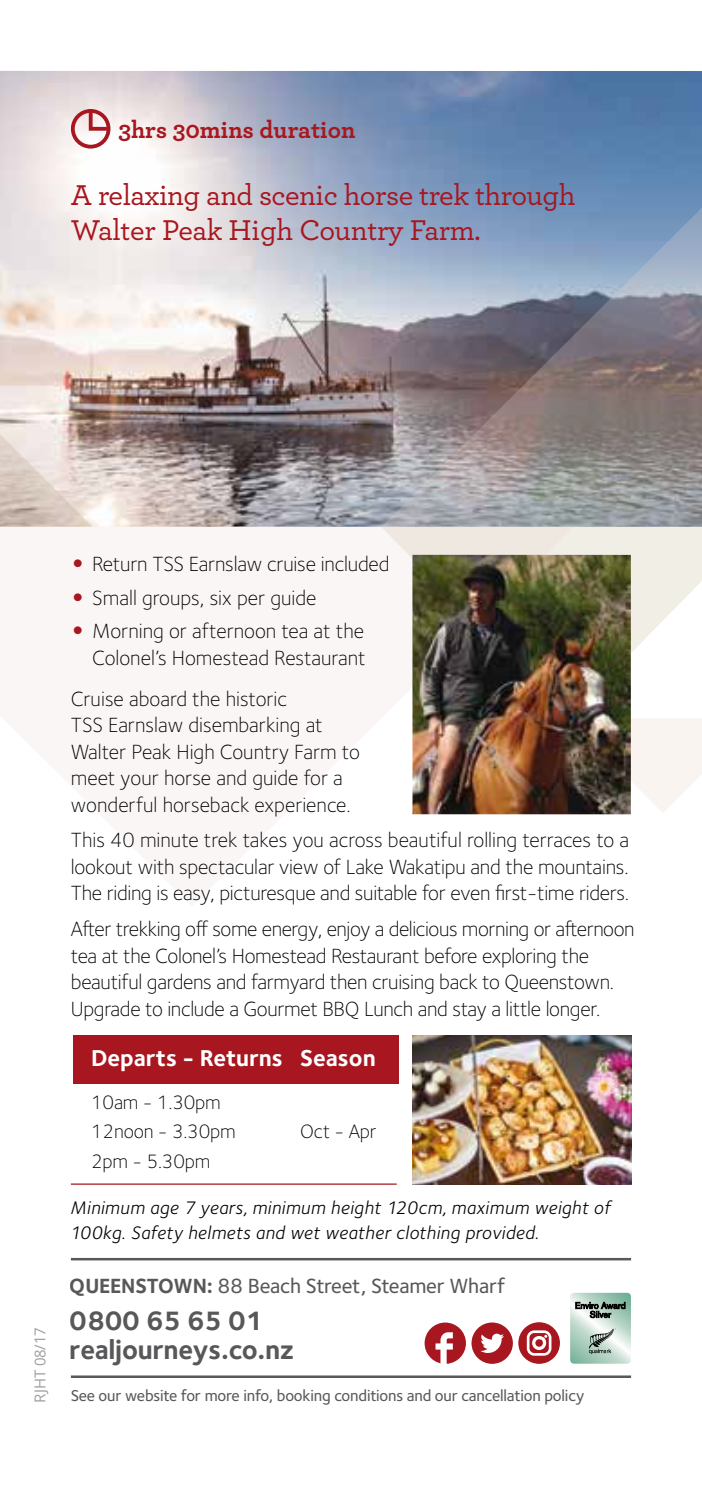
<style>
.page{position:relative;width:702px;height:1489px;background:#fff}
.page>*{position:absolute;margin:0;border:0;box-sizing:border-box;transform-origin:0 0}
.t1{font:500 30px/35px "Archer Pro";letter-spacing:-.015em;color:#a8161f}
.t2{font:700 27.5px/28.8px "Foundry Sterling OT3";letter-spacing:-.01em;color:#58585a}
.t3{font:700 25px "Archer Pro";color:#a8161f}
.t4{font:700 23.75px "Foundry Sterling OT3";letter-spacing:-.005em;color:#fff}
.t5{font:300 21.25px/26.5px "Foundry Sterling OT3";letter-spacing:-.015em;color:#000}
.t6{font:500 21.25px "Foundry Sterling OT3";letter-spacing:-.01em;color:#58585a}
.t7{font:300 20px/28.8px "Foundry Sterling OT3";letter-spacing:-.01em;color:#000}
.t8{font:italic 18.75px/25px "Foundry Sterling OT3";letter-spacing:.02em;color:#000}
.t9{font:500 16.25px "Foundry Sterling OT3";letter-spacing:-.01em;color:#58585a}
.t10{font:15px "Open Sans";letter-spacing:-.025em;color:#3e3d40}
.s1{font-family:"Gibson";font-weight:700;color:#a8161f}
.s2{font-weight:700}
</style>
<div class="page">
<img style="left:0;top:71px;width:702px;height:456px">
<div style="left:73px;top:1035px;width:326px;height:48px;background:#a8161f"></div>
<hr style="left:71px;top:1183px;width:325px;height:1px;background:#a8161f">
<img style="left:412px;top:1035px;width:219px;height:149px">
<svg style="left:630px;top:718px;width:72px;height:95px"></svg>
<svg style="left:381px;top:527px;width:321px;height:190px;fill:#f1eee6"></svg>
<svg style="left:381px;top:147px;width:321px;height:380px;background:#878e9e"></svg>
<svg style="left:0;top:432px;width:93px;height:95px;background:#ddcfc8"></svg>
<img style="left:412px;top:555px;width:218px;height:259px">
<div style="left:71px;top:109px;width:39px;height:40px;border:4px solid #a8161f;border-radius:50%"></div>
<svg style="left:87px;top:106px;width:24px;height:27px"></svg>
<hr style="left:71px;top:1257px;width:560px;height:3px;background:#58585a">
<hr style="left:71px;top:1375px;width:560px;height:2px;background:#58585a">
<svg style="left:570px;top:1292px;width:61px;height:71px;background:#abc2b7"></svg>
<svg style="left:424px;top:1322px;width:136px;height:41px"></svg>
<p class="t3" style="left:118px;top:110px;width:238px">3hrs 30mins duration</p>
<h1 class="t1" style="left:71px;top:176px;width:506px">A relaxing and scenic horse trek through<br>Walter Peak High Country Farm.</h1>
<p class="t10" style="left:30px;top:1402px;width:77px;rotate:-90deg">RJHT 08/17</p>
<p class="t5" style="left:71px;top:549px;width:320px"><span class="s1">•</span> Return TSS Earnslaw cruise included</p>
<p class="t5" style="left:71px;top:583px;width:247px"><span class="s1">•</span> Small groups, six per guide</p>
<p class="t5" style="left:71px;top:616px;width:296px;text-align:right"><span class="s1">•</span> Morning or afternoon tea at the<br>Colonel’s Homestead Restaurant</p>
<p class="t5" style="left:71px;top:684px;width:290px">Cruise aboard the historic<br>TSS Earnslaw disembarking at<br>Walter Peak High Country Farm to meet your horse and guide for a wonderful horseback experience.</p>
<p class="t5" style="left:71px;top:825px;width:559px;text-align:justify">This 40 minute trek takes you across beautiful rolling terraces to a lookout with spectacular view of Lake Wakatipu and the mountains.<br>The riding is easy, picturesque and suitable for even first-time riders.</p>
<p class="t5" style="left:71px;top:914px;width:565px">After trekking off some energy, enjoy a delicious morning or afternoon tea at the Colonel’s Homestead Restaurant before exploring the beautiful gardens and farmyard then cruising back to Queenstown.<br>Upgrade to include a Gourmet BBQ Lunch and stay a little longer.</p>
<p class="t4" style="left:91px;top:1039px;width:286px">Departs - Returns Season</p>
<p class="t7" style="left:91px;top:1086px;width:146px">10am - 1.30pm<br>12noon - 3.30pm</p>
<p class="t7" style="left:300px;top:1115px;width:78px">Oct - Apr</p>
<p class="t7" style="left:91px;top:1145px;width:120px">2pm - 5.30pm</p>
<p class="t8" style="left:70px;top:1193px;width:542px">Minimum age 7 years, minimum height 120cm, maximum weight of<br>100kg. Safety helmets and wet weather clothing provided.</p>
<p class="t6" style="left:70px;top:1269px;width:437px"><span class="s2">QUEENSTOWN:</span> 88 Beach Street, Steamer Wharf</p>
<p class="t2" style="left:70px;top:1304px;width:226px">0800 65 65 01 realjourneys.co.nz</p>
<p class="t9" style="left:70px;top:1383px;width:515px">See our website for more info, booking conditions and our cancellation policy</p>
</div>
